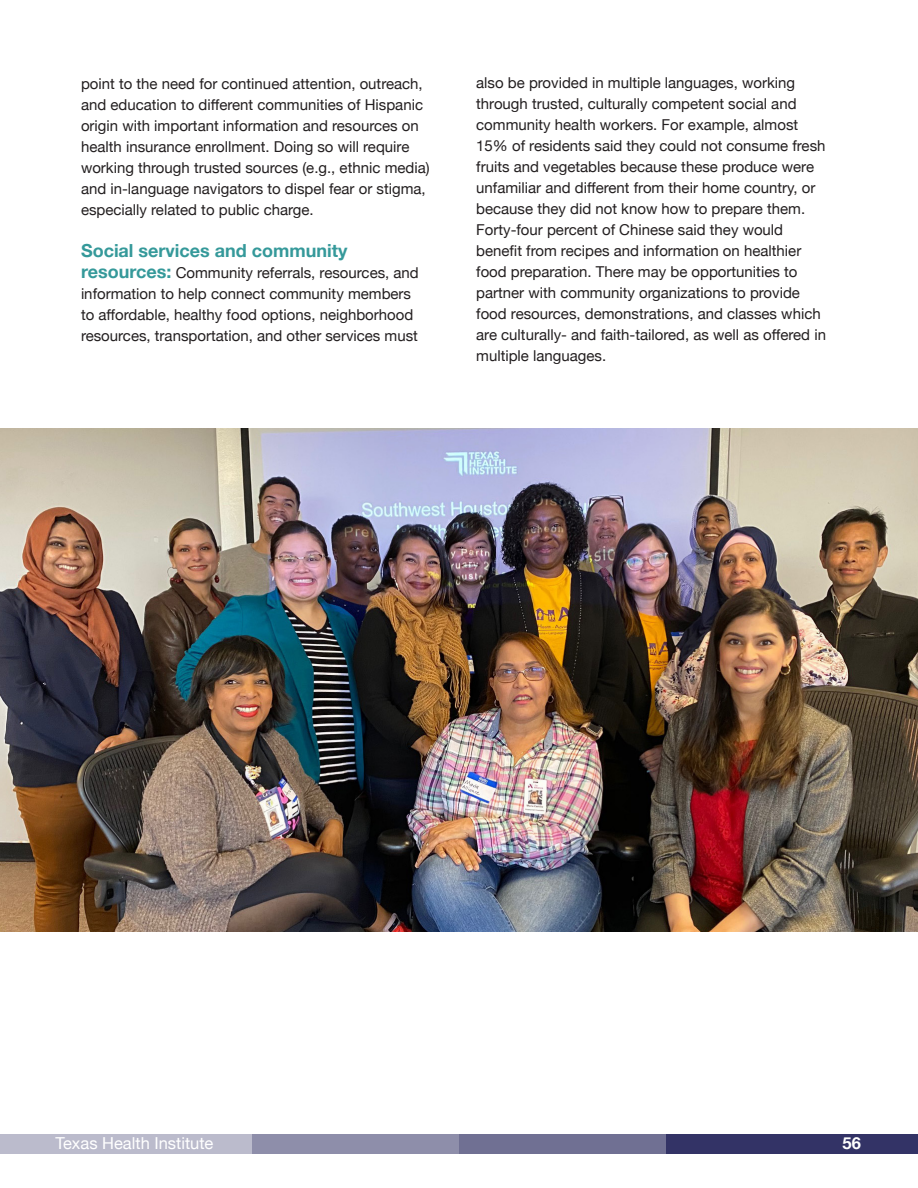
<style>
.page{position:relative;width:918px;height:1188px;background:#fff}
.page>*{position:absolute;margin:0;border:0;box-sizing:border-box;transform-origin:0 0}
.t1{font:700 18px "Helvetica Neue";color:#35999a}
.t2{font:16.5px "Helvetica Neue";color:#fff}
.t3{font:700 16.5px "Helvetica Neue";color:#fff}
.t4{font:15px/21px "Helvetica Neue";color:#231f20}
.s1{font-weight:700;font-size:18px;color:#35999a}
</style>
<div class="page">
<div style="left:0;top:1134px;width:918px;height:19px;background:#bbc"></div>
<div style="left:252px;top:1134px;width:666px;height:19px;background:#8e8eaa"></div>
<div style="left:459px;top:1134px;width:459px;height:19px;background:#707093"></div>
<div style="left:666px;top:1134px;width:252px;height:19px;background:#336"></div>
<img style="left:0;top:428px;width:918px;height:504px">
<p class="t4" style="left:81px;top:74px;width:350px">point to the need for continued attention, outreach, and education to different communities of Hispanic origin with important information and resources on health insurance enrollment. Doing so will require working through trusted sources (e.g., ethnic media) and in-language navigators to dispel fear or stigma, especially related to public charge.</p>
<p class="t1" style="left:81px;top:236px;width:268px">Social services and community</p>
<p class="t4" style="left:81px;top:263px;width:339px"><span class="s1">resources:</span> Community referrals, resources, and information to help connect community members to affordable, healthy food options, neighborhood resources, transportation, and other services must</p>
<p class="t4" style="left:476px;top:73px;width:351px">also be provided in multiple languages, working through trusted, culturally competent social and community health workers. For example, almost 15% of residents said they could not consume fresh fruits and vegetables because these produce were unfamiliar and different from their home country, or because they did not know how to prepare them.<br>Forty-four percent of Chinese said they would benefit from recipes and information on healthier food preparation. There may be opportunities to partner with community organizations to provide food resources, demonstrations, and classes which are culturally- and faith-tailored, as well as offered in multiple languages.</p>
<p class="t2" style="left:55px;top:1131px;width:159px">Texas Health Institute</p>
<p class="t3" style="left:843px;top:1130px;width:20px">56</p>
</div>
